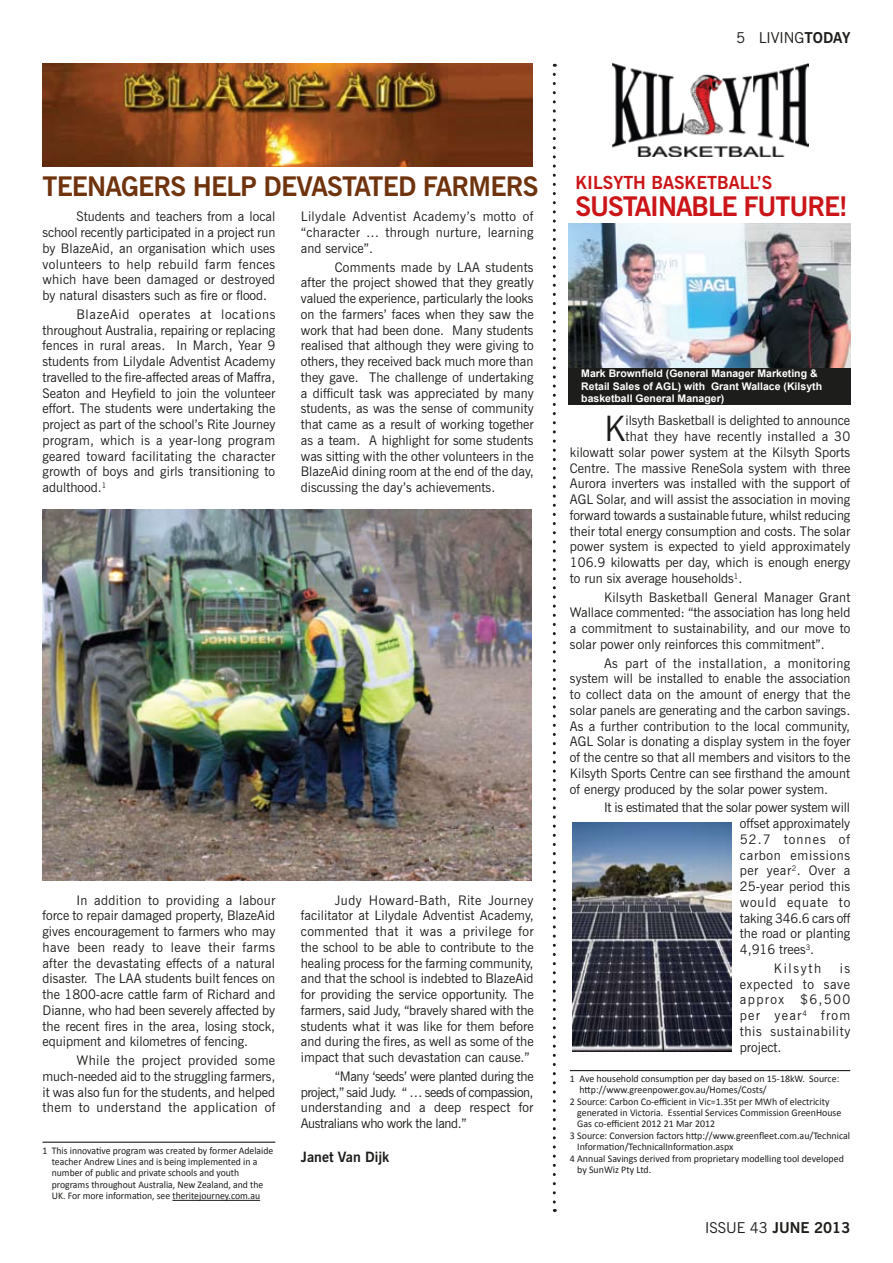
<style>
.page{position:relative;width:893px;height:1263px;background:#fff}
.page>*{position:absolute;margin:0;border:0;box-sizing:border-box;transform-origin:0 0}
.t1{font:34.95px "News Gothic BT";color:#1d1d1b}
.t2{font:700 27px "News Gothic BT";letter-spacing:-.03em;color:#6f330e}
.t3{font:700 27px "News Gothic BT";letter-spacing:-.04em;color:#cb1518}
.t4{font:700 18px "News Gothic BT";color:#cb1518}
.t5{font:700 15px "News Gothic BT";color:#1d1d1b}
.t6{font:15px "News Gothic BT";color:#1d1d1b}
.t7{font:700 14.25px "News Gothic BT";color:#1d1d1b}
.t8{font:13.2px/15.8px "News Gothic BT";color:#1d1d1b;text-align:justify}
.t9{font:13.2px "News Gothic BT";letter-spacing:.02em;color:#1d1d1b}
.t10{font:13.2px "News Gothic BT";letter-spacing:.13em;color:#1d1d1b}
.t11{font:700 10.5px/12.6px "Arial";color:#fff}
.t12{font:10.2px "Calibri";color:#1d1d1b}
.t13{font:10.2px/11.4px "Calibri";color:#1d1d1b;scale:.95 1}
.s1{font-weight:700}
.s2{font-weight:400}
</style>
<div class="page">
<svg style="left:553px;top:74px;width:3px;height:1138px"></svg>
<img style="left:43px;top:64px;width:490px;height:102px">
<hr style="left:43px;top:1141px;width:232px;height:2px;background:#1d1d1b">
<hr style="left:172px;top:1200px;width:88px;height:1px;background:#1d1d1b">
<img style="left:43px;top:509px;width:488px;height:371px">
<img style="left:612px;top:64px;width:197px;height:93px">
<hr style="left:570px;top:1070px;width:280px;height:1px;background:#1d1d1b">
<img style="left:573px;top:822px;width:158px;height:229px">
<img style="left:569px;top:224px;width:281px;height:144px">
<div style="left:568px;top:368px;width:282px;height:37px;background:#1d1d1b"></div>
<p class="t6" style="left:736px;top:28px;width:116px">5 LIVING<span class="s1">TODAY</span></p>
<h2 class="t2" style="left:43px;top:170px;width:31px">TEENA</h2>
<h2 class="t2" style="left:121px;top:170px;width:33px">GERS</h2>
<h2 class="t2" style="left:193px;top:170px;width:34px">HELP</h2>
<h2 class="t2" style="left:264px;top:170px;width:34px">DEVASTATED</h2>
<h2 class="t2" style="left:423px;top:170px;width:31px">FARMERS</h2>
<p class="t8" style="left:43px;top:209px;width:234px;text-indent:34px">Students and teachers from a local school recently participated in a project run by BlazeAid, an organisation which uses volunteers to help rebuild farm fences which have been damaged or destroyed by natural disasters such as fire or flood.</p>
<p class="t8" style="left:43px;top:306px;width:234px;text-indent:34px">BlazeAid operates at locations throughout Australia, repairing or replacing fences in rural areas. In March, Year 9 students from Lilydale Adventist Academy travelled to the fire-affected areas of Maffra, Seaton and Heyfield to join the volunteer effort. The students were undertaking the project as part of the school’s Rite Journey program, which is a year-long program geared toward facilitating the character growth of boys and girls transitioning to adulthood.<sup>1</sup></p>
<p class="t8" style="left:301px;top:209px;width:234px">Lilydale Adventist Academy’s motto of “character … through nurture, learning and service”.</p>
<p class="t8" style="left:301px;top:259px;width:234px;text-indent:34px">Comments made by LAA students after the project showed that they greatly valued the experience, particularly the looks on the farmers’ faces when they saw the work that had been done. Many students realised that although they were giving to others, they received back much more than they gave. The challenge of undertaking a difficult task was appreciated by many students, as was the sense of community that came as a result of working together as a team. A highlight for some students was sitting with the other volunteers in the BlazeAid dining room at the end of the day, discussing the day’s achievements.</p>
<p class="t8" style="left:43px;top:892px;width:234px;text-indent:34px">In addition to providing a labour force to repair damaged property, BlazeAid gives encouragement to farmers who may have been ready to leave their farms after the devastating effects of a natural disaster. The LAA students built fences on the 1800-acre cattle farm of Richard and Dianne, who had been severely affected by the recent fires in the area, losing stock, equipment and kilometres of fencing.</p>
<p class="t8" style="left:43px;top:1052px;width:234px;text-indent:34px">While the project provided some much-needed aid to the struggling farmers, it was also fun for the students, and helped them to understand the application of</p>
<p class="t13" style="left:52px;top:1144px;width:235px;text-indent:-9px">1 This innovative program was created by former Adelaide teacher Andrew Lines and is being implemented in a number of public and private schools and youth programs throughout Australia, New Zealand, and the UK. For more information, see theritejourney.com.au</p>
<p class="t8" style="left:301px;top:892px;width:234px;text-indent:34px">Judy Howard-Bath, Rite Journey facilitator at Lilydale Adventist Academy, commented that it was a privilege for the school to be able to contribute to the healing process for the farming community, and that the school is indebted to BlazeAid for providing the service opportunity. The farmers, said Judy, “bravely shared with the students what it was like for them before and during the fires, as well as some of the impact that such devastation can cause.”</p>
<p class="t8" style="left:301px;top:1068px;width:234px;text-indent:34px">“Many ‘seeds’ were planted during the project,” said Judy. “ … seeds of compassion, understanding and a deep respect for Australians who work the land.”</p>
<p class="t7" style="left:301px;top:1148px;width:90px">JANET VAN DIJK</p>
<h3 class="t4" style="left:576px;top:171px;width:198px">KILSYTH BASKETBALL’S</h3>
<h2 class="t3" style="left:576px;top:190px;width:274px">SUSTAINABLE FUTURE!</h2>
<p class="t11" style="left:581px;top:367px;width:242px">Mark Brownfield (General Manager Marketing &amp;<br>Retail Sales of AGL) with Grant Wallace (Kilsyth basketball General Manager)</p>
<h1 class="t1" style="left:604px;top:407px;width:23px">K</h1>
<p class="t8" style="left:626px;top:413px;width:226px">ilsyth Basketball is delighted to announce</p>
<p class="t9" style="left:626px;top:428px;width:226px">that they have recently installed a 30</p>
<p class="t8" style="left:570px;top:444px;width:282px">kilowatt solar power system at the Kilsyth Sports</p>
<p class="t8" style="left:570px;top:460px;width:282px">Centre. The massive ReneSola system with three</p>
<p class="t8" style="left:570px;top:476px;width:282px">Aurora inverters was installed with the support of</p>
<p class="t8" style="left:570px;top:491px;width:282px">AGL Solar, and will assist the association in moving</p>
<p class="t8" style="left:570px;top:507px;width:282px">forward towards a sustainable future, whilst reducing</p>
<p class="t8" style="left:570px;top:523px;width:282px">their total energy consumption and costs. The solar</p>
<p class="t8" style="left:570px;top:539px;width:282px">power system is expected to yield approximately</p>
<p class="t8" style="left:570px;top:554px;width:282px">106.9 kilowatts per day, which is enough energy</p>
<p class="t8" style="left:570px;top:570px;width:174px">to run six average households<sup>1</sup>.</p>
<p class="t8" style="left:570px;top:589px;width:282px;text-indent:34px">Kilsyth Basketball General Manager Grant Wallace commented: “the association has long held a commitment to sustainability, and our move to solar power only reinforces this commitment”.</p>
<p class="t8" style="left:570px;top:655px;width:282px;text-indent:34px">As part of the installation, a monitoring system will be installed to enable the association to collect data on the amount of energy that the solar panels are generating and the carbon savings.<br>As a further contribution to the local community, AGL Solar is donating a display system in the foyer of the centre so that all members and visitors to the Kilsyth Sports Centre can see firsthand the amount of energy produced by the solar power system.</p>
<p class="t8" style="left:740px;top:800px;width:112px;text-indent:-136px">It is estimated that the solar power system will offset approximately 52.7 tonnes of carbon emissions per year<sup>2</sup>. Over a 25-year period this would equate to taking 346.6 cars off the road or planting 4,916 trees<sup>3</sup>.</p>
<p class="t10" style="left:774px;top:960px;width:49px">Kilsyth</p>
<p class="t8" style="left:740px;top:960px;width:112px;text-indent:100px">is expected to save approx $6,500 per year<sup>4</sup> from this sustainability project.</p>
<p class="t12" style="left:570px;top:1072px;width:271px">1 Ave household consumption per day based on 15-18kW. Source:</p>
<p class="t12" style="left:579px;top:1083px;width:189px">http://www.greenpower.gov.au/Homes/Costs/</p>
<p class="t12" style="left:570px;top:1095px;width:261px">2 Source: Carbon Co-efficient in Vic=1.35t per MWh of electricity</p>
<p class="t12" style="left:577px;top:1106px;width:266px">generated in Victoria. Essential Services Commission GreenHouse</p>
<p class="t12" style="left:577px;top:1118px;width:139px">Gas co-efficient 2012 21 Mar 2012</p>
<p class="t12" style="left:570px;top:1129px;width:282px">3 Source: Conversion factors http://www.greenfleet.com.au/Technical</p>
<p class="t12" style="left:577px;top:1140px;width:158px">Information/TechnicalInformation.aspx</p>
<p class="t12" style="left:570px;top:1152px;width:275px">4 Annual Savings derived from proprietary modelling tool developed</p>
<p class="t12" style="left:577px;top:1163px;width:76px">by SunWiz Pty Ltd.</p>
<p class="t5" style="left:705px;top:1218px;width:147px"><span class="s2">ISSUE 43</span> JUNE 2013</p>
</div>
